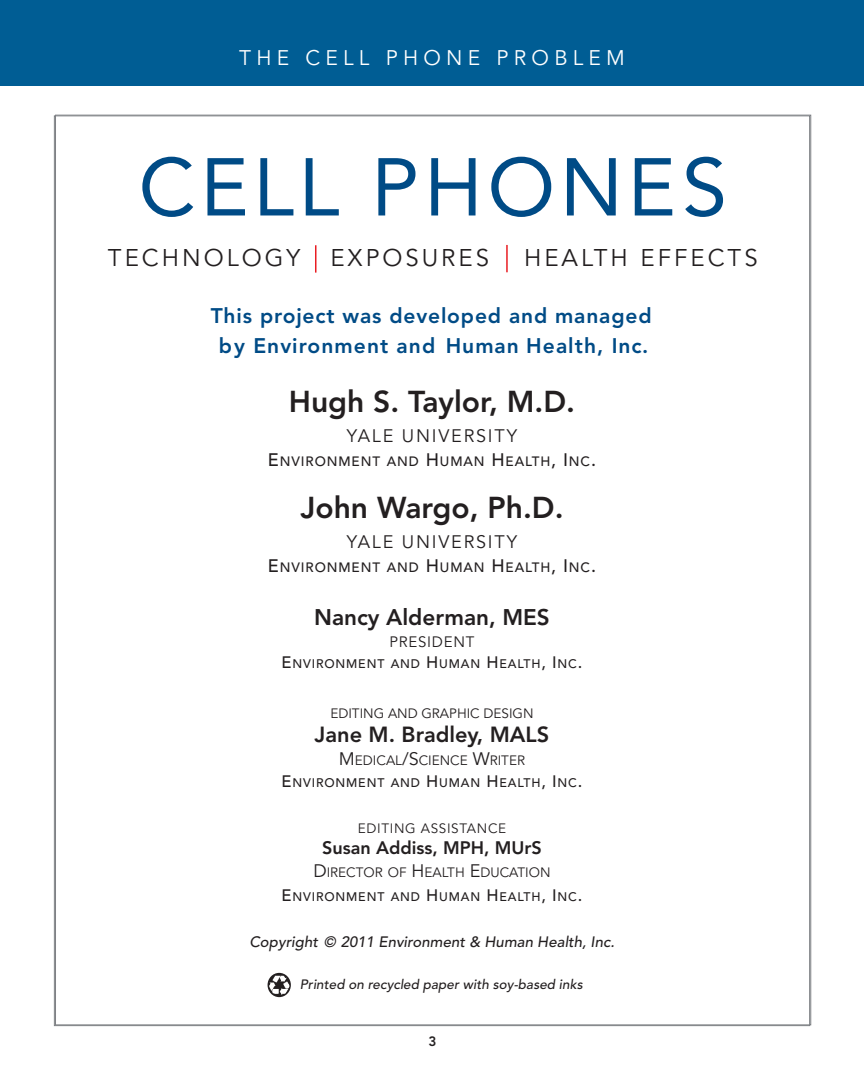
<style>
.page{position:relative;width:864px;height:1080px;background:#fff}
.page>*{position:absolute;margin:0;border:0;box-sizing:border-box;transform-origin:0 0}
.t1{font:81px "Avenir";letter-spacing:.06em;color:#004b86}
.t2{font:800 30px "Avenir";color:#231f20}
.t3{font:24px "Avenir";letter-spacing:.125em;color:#231f20}
.t4{font:800 22.5px "Avenir";color:#231f20}
.t5{font:800 21.75px "Avenir";color:#231f20}
.t6{font:800 21px/30px "Avenir";letter-spacing:.04em;color:#004b86;text-align:center}
.t7{font:21px "Avenir";letter-spacing:.25em;color:#fff}
.t8{font:18px "Avenir";letter-spacing:.1em;color:#231f20}
.t9{font:800 18px "Avenir";color:#231f20}
.t10{font:italic 500 15px "Avenir";letter-spacing:.005em;color:#231f20}
.t11{font:15px "Avenir";letter-spacing:.05em;color:#231f20}
.t12{font:13.5px "Avenir";color:#231f20}
.t13{font:500 13.5px "Avenir";letter-spacing:.065em;color:#231f20}
.t14{font:italic 500 13.5px "Avenir";letter-spacing:.005em;color:#231f20}
.t15{font:13.5px "Avenir";letter-spacing:.05em;color:#231f20}
.t16{font:800 13.5px "Avenir";color:#231f20}
.t17{font:500 12.3px "Avenir";letter-spacing:.065em;color:#231f20}
.s1{font-size:18px}
.s2{font-size:16.5px}
</style>
<div class="page">
<div style="left:0;top:0;width:864px;height:86px;background:#005d94"></div>
<hr style="left:506px;top:245px;width:2px;height:27px;background:#e91d23">
<svg style="left:315px;top:245px;width:1px;height:28px"></svg>
<img style="left:268px;top:973px;width:23px;height:24px">
<h3 class="t7" style="left:239px;top:49px;width:387px">THE CELL PHONE PROBLEM</h3>
<h1 class="t1" style="left:139px;top:154px;width:590px">CELL PHONES</h1>
<h3 class="t3" style="left:108px;top:248px;width:194px">TECHNOLOGY</h3>
<h3 class="t3" style="left:330px;top:248px;width:160px">EXPOSURES</h3>
<h3 class="t3" style="left:524px;top:248px;width:235px">HEALTH EFFECTS</h3>
<h3 class="t6" style="left:211px;top:302px;width:442px">This project was developed and managed by Environment and Human Health, Inc.</h3>
<h2 class="t2" style="left:289px;top:389px;width:288px">Hugh S. Taylor, M.D.</h2>
<h3 class="t8" style="left:347px;top:428px;width:172px">YALE UNIVERSITY</h3>
<p class="t13" style="left:268px;top:456px;width:330px"><span class="s1">E</span>NVIRONMENT AND <span class="s1">H</span>UMAN <span class="s1">H</span>EALTH<span class="s1">, I</span>NC<span class="s1">.</span></p>
<h2 class="t2" style="left:300px;top:496px;width:265px">John Wargo, Ph.D.</h2>
<h3 class="t8" style="left:347px;top:535px;width:172px">YALE UNIVERSITY</h3>
<p class="t13" style="left:268px;top:562px;width:330px"><span class="s1">E</span>NVIRONMENT AND <span class="s1">H</span>UMAN <span class="s1">H</span>EALTH<span class="s1">, I</span>NC<span class="s1">.</span></p>
<h3 class="t4" style="left:314px;top:608px;width:237px">Nancy Alderman, MES</h3>
<p class="t11" style="left:390px;top:636px;width:86px">PRESIDENT</p>
<p class="t17" style="left:282px;top:659px;width:302px"><span class="s2">E</span>NVIRONMENT AND <span class="s2">H</span>UMAN <span class="s2">H</span>EALTH<span class="s2">, I</span>NC<span class="s2">.</span></p>
<p class="t12" style="left:330px;top:707px;width:205px">EDITING AND GRAPHIC DESIGN</p>
<h3 class="t5" style="left:315px;top:726px;width:236px">Jane M. Bradley, MALS</h3>
<p class="t12" style="left:339px;top:754px;width:188px"><span class="s1">M</span>EDICAL<span class="s1">/S</span>CIENCE <span class="s1">W</span>RITER</p>
<p class="t17" style="left:282px;top:778px;width:302px"><span class="s2">E</span>NVIRONMENT AND <span class="s2">H</span>UMAN <span class="s2">H</span>EALTH<span class="s2">, I</span>NC<span class="s2">.</span></p>
<p class="t15" style="left:358px;top:823px;width:150px">EDITING ASSISTANCE</p>
<h3 class="t9" style="left:322px;top:841px;width:221px">Susan Addiss, MPH, MUrS</h3>
<p class="t12" style="left:313px;top:867px;width:239px"><span class="s1">D</span>IRECTOR OF <span class="s1">H</span>EALTH <span class="s1">E</span>DUCATION</p>
<p class="t17" style="left:282px;top:891px;width:302px"><span class="s2">E</span>NVIRONMENT AND <span class="s2">H</span>UMAN <span class="s2">H</span>EALTH<span class="s2">, I</span>NC<span class="s2">.</span></p>
<p class="t10" style="left:249px;top:936px;width:367px">Copyright © 2011 Environment &amp; Human Health, Inc.</p>
<p class="t14" style="left:300px;top:979px;width:284px">Printed on recycled paper with soy-based inks</p>
<p class="t16" style="left:428px;top:1035px;width:9px">3</p>
</div>
